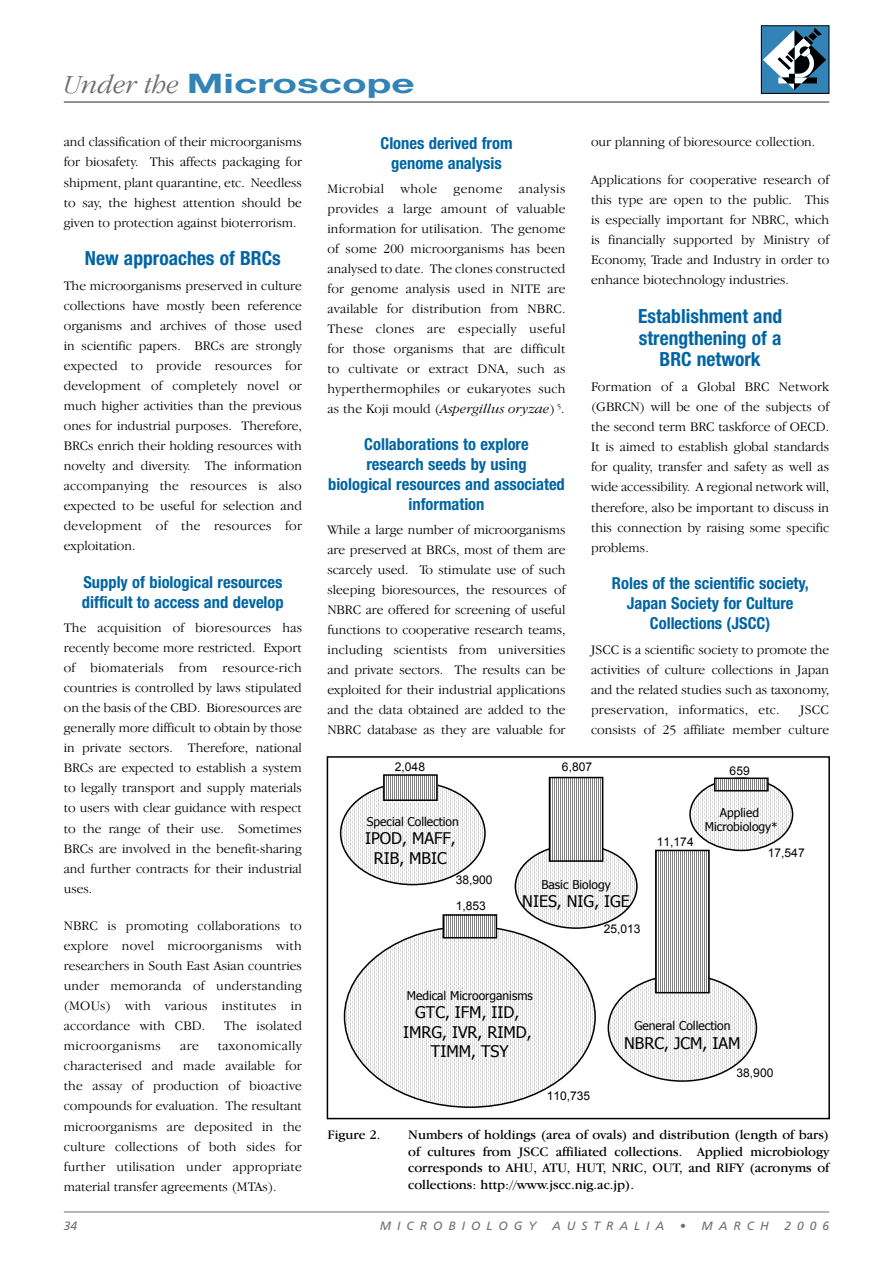
<style>
.page{position:relative;width:893px;height:1263px;background:#fff}
.page>*{position:absolute;margin:0;border:0;box-sizing:border-box;transform-origin:0 0}
.t1{font:700 27px "Helvetica Neue";color:#3384b6;scale:1.5 1}
.t2{font:700 condensed 19.5px/21.6px "Helvetica Neue";color:#0065a4;text-align:center}
.t3{font:700 condensed 16.5px/20px "Helvetica Neue";color:#0065a4;text-align:center}
.t4{font:16.05px/19.2px "Tahoma";color:#000;text-align:center}
.t5{font:300 13.5px/20.1px "Garamond IT Cby BT";color:#000;text-align:justify}
.t6{font:13.5px/16.5px "Garamond IT Cby BT";color:#000;text-align:justify}
.t7{font:300 13.5px "Garamond IT Cby BT";letter-spacing:.03em;color:#000}
.t8{font:12px/14.5px "Tahoma";color:#000;text-align:center}
.t9{font:12px "Arial";color:#000}
.t10{font:italic 12px "Frutiger";letter-spacing:.5em;color:#6d6f71}
.s1{font-family:"Garamond IT Cby BT";font-weight:300;font-style:italic;color:#6d6f71}
.s2{font-style:italic}
</style>
<div class="page">
<hr style="left:64px;top:1211px;width:765px;height:1px;background:#6d6f71">
<hr style="left:64px;top:101px;width:765px;height:2px;background:#6d6f71">
<div style="left:761px;top:26px;width:68px;height:67px;background:#3384b6"></div>
<svg style="left:763px;top:28px;width:63px;height:62px"></svg>
<div style="left:761px;top:26px;width:68px;height:68px;border:1px solid #000"></div>
<svg style="left:608px;top:975px;width:148px;height:106px"></svg>
<svg style="left:344px;top:926px;width:251px;height:181px"></svg>
<div style="left:341px;top:782px;width:144px;height:102px;background:linear-gradient(to right,#fff,#f4f4f4);border-radius:50%"></div>
<svg style="left:515px;top:844px;width:122px;height:84px"></svg>
<svg style="left:690px;top:778px;width:103px;height:72px"></svg>
<div style="left:689px;top:777px;width:104px;height:74px;border:2px solid #010101;border-radius:50%"></div>
<div style="left:656px;top:850px;width:53px;height:143px;background:linear-gradient(to right,#7f7f7f,#7f7f7f)"></div>
<div style="left:655px;top:850px;width:55px;height:143px;border:2px solid #010101"></div>
<div style="left:443px;top:915px;width:53px;height:23px;background:linear-gradient(to right,#fff,#fff)"></div>
<div style="left:442px;top:914px;width:55px;height:24px;border:2px solid #010101"></div>
<div style="left:384px;top:775px;width:53px;height:25px;background:linear-gradient(to right,#7f7f7f,#7f7f7f)"></div>
<div style="left:383px;top:774px;width:55px;height:27px;border:2px solid #010101"></div>
<div style="left:549px;top:777px;width:54px;height:84px;background:linear-gradient(to bottom,#fff,#fff)"></div>
<div style="left:549px;top:777px;width:54px;height:85px;border:2px solid #010101"></div>
<svg style="left:717px;top:780px;width:49px;height:8px"></svg>
<div style="left:714px;top:777px;width:55px;height:14px;border:2px solid #010101"></div>
<div style="left:327px;top:756px;width:503px;height:363px;border:2px solid #000"></div>
<h1 class="t1" style="left:64px;top:67px;width:236px"><span class="s1">Under the</span> Microscope</h1>
<p class="t5" style="left:64px;top:132px;width:240px">and classification of their microorganisms for biosafety. This affects packaging for shipment, plant quarantine, etc. Needless to say, the highest attention should be given to protection against bioterrorism.</p>
<h2 class="t2" style="left:85px;top:247px;width:197px">New approaches of BRCs</h2>
<p class="t5" style="left:64px;top:275px;width:240px">The microorganisms preserved in culture collections have mostly been reference organisms and archives of those used in scientific papers. BRCs are strongly expected to provide resources for development of completely novel or much higher activities than the previous ones for industrial purposes. Therefore, BRCs enrich their holding resources with novelty and diversity. The information accompanying the resources is also expected to be useful for selection and development of the resources for exploitation.</p>
<p class="t3" style="left:82px;top:571px;width:203px;text-align:left">Supply of biological resources difficult to access and develop</p>
<p class="t5" style="left:64px;top:617px;width:240px">The acquisition of bioresources has recently become more restricted. Export of biomaterials from resource-rich countries is controlled by laws stipulated on the basis of the CBD. Bioresources are generally more difficult to obtain by those in private sectors. Therefore, national BRCs are expected to establish a system to legally transport and supply materials to users with clear guidance with respect to the range of their use. Sometimes BRCs are involved in the benefit-sharing and further contracts for their industrial uses.</p>
<p class="t5" style="left:64px;top:915px;width:240px">NBRC is promoting collaborations to explore novel microorganisms with researchers in South East Asian countries under memoranda of understanding (MOUs) with various institutes in accordance with CBD.</p>
<p class="t3" style="left:380px;top:133px;width:134px">Clones derived from genome analysis</p>
<p class="t5" style="left:327px;top:179px;width:240px">Microbial whole genome analysis provides a large amount of valuable information for utilisation. The genome of some 200 microorganisms has been analysed to date. The clones constructed for genome analysis used in NITE are available for distribution from NBRC.<br>These clones are especially useful for those organisms that are difficult to cultivate or extract DNA, such as hyperthermophiles or eukaryotes such as the Koji mould (<span class="s2">Aspergillus oryzae</span>) <sup>5</sup>.</p>
<p class="t3" style="left:328px;top:434px;width:238px">Collaborations to explore<br>research seeds by using<br>biological resources and associated information</p>
<p class="t5" style="left:327px;top:520px;width:240px">While a large number of microorganisms are preserved at BRCs, most of them are scarcely used. To stimulate use of such sleeping bioresources, the resources of NBRC are offered for screening of useful functions to cooperative research teams, including scientists from universities and private sectors. The results can be exploited for their industrial applications and the data obtained are added to the NBRC database as they are valuable for</p>
<p class="t5" style="left:591px;top:132px;width:226px">our planning of bioresource collection.</p>
<p class="t5" style="left:591px;top:169px;width:240px">Applications for cooperative research of this type are open to the public. This is especially important for NBRC, which is financially supported by Ministry of Economy, Trade and Industry in order to enhance biotechnology industries.</p>
<h2 class="t2" style="left:638px;top:305px;width:146px">Establishment and strengthening of a<br>BRC network</h2>
<p class="t5" style="left:591px;top:376px;width:240px">Formation of a Global BRC Network (GBRCN) will be one of the subjects of the second term BRC taskforce of OECD.<br>It is aimed to establish global standards for quality, transfer and safety as well as wide accessibility. A regional network will, therefore, also be important to discuss in this connection by raising some specific problems.</p>
<p class="t3" style="left:612px;top:573px;width:198px">Roles of the scientific society,<br>Japan Society for Culture<br>Collections (JSCC)</p>
<p class="t5" style="left:591px;top:639px;width:240px">JSCC is a scientific society to promote the activities of culture collections in Japan and the related studies such as taxonomy, preservation, informatics, etc.</p>
<p class="t5" style="left:591px;top:699px;width:240px;text-align:right">JSCC<br>consists of 25 affiliate member culture</p>
<p class="t9" style="left:395px;top:759px;width:32px">2,048</p>
<p class="t9" style="left:562px;top:759px;width:32px">6,807</p>
<p class="t9" style="left:730px;top:763px;width:22px">659</p>
<p class="t8" style="left:705px;top:804px;width:75px">Applied<br>Microbiology*</p>
<p class="t8" style="left:367px;top:814px;width:94px">Special Collection</p>
<p class="t4" style="left:365px;top:828px;width:92px">IPOD, MAFF,<br>RIB, MBIC</p>
<p class="t9" style="left:657px;top:833px;width:38px">11,174</p>
<p class="t9" style="left:768px;top:845px;width:38px">17,547</p>
<p class="t9" style="left:456px;top:871px;width:38px">38,900</p>
<p class="t8" style="left:541px;top:876px;width:71px">Basic Biology</p>
<p class="t4" style="left:522px;top:891px;width:109px">NIES, NIG, IGE</p>
<p class="t9" style="left:456px;top:898px;width:32px">1,853</p>
<p class="t9" style="left:604px;top:920px;width:38px">25,013</p>
<p class="t8" style="left:407px;top:988px;width:128px">Medical Microorganisms</p>
<p class="t4" style="left:403px;top:1002px;width:130px">GTC, IFM, IID,<br>IMRG, IVR, RIMD,<br>TIMM, TSY</p>
<p class="t5" style="left:224px;top:1015px;width:79px">The isolated</p>
<p class="t8" style="left:634px;top:1018px;width:97px">General Collection</p>
<p class="t4" style="left:624px;top:1032px;width:118px">NBRC, JCM, IAM</p>
<p class="t5" style="left:64px;top:1036px;width:240px;text-indent:154px">taxonomically characterised and made available for the assay of production of bioactive compounds for evaluation. The resultant microorganisms are deposited in the culture collections of both sides for further utilisation under appropriate material transfer agreements (MTAs).</p>
<p class="t7" style="left:64px;top:1038px;width:99px">microorganisms</p>
<p class="t5" style="left:180px;top:1036px;width:20px">are</p>
<p class="t9" style="left:737px;top:1065px;width:38px">38,900</p>
<p class="t9" style="left:547px;top:1088px;width:45px">110,735</p>
<p class="t6" style="left:327px;top:1126px;width:55px">Figure 2.</p>
<p class="t6" style="left:408px;top:1126px;width:422px">Numbers of holdings (area of ovals) and distribution (length of bars) of cultures from JSCC affiliated collections. Applied microbiology corresponds to AHU, ATU, HUT, NRIC, OUT, and RIFY (acronyms of collections: http://www.jscc.nig.ac.jp).</p>
<p class="t10" style="left:64px;top:1218px;width:8px">34</p>
<p class="t10" style="left:380px;top:1218px;width:158px">MICROBIOLOGY</p>
<p class="t10" style="left:552px;top:1218px;width:113px">AUSTRALIA</p>
<p class="t10" style="left:680px;top:1218px;width:90px">• MARCH</p>
<p class="t10" style="left:784px;top:1218px;width:46px">2006</p>
</div>
